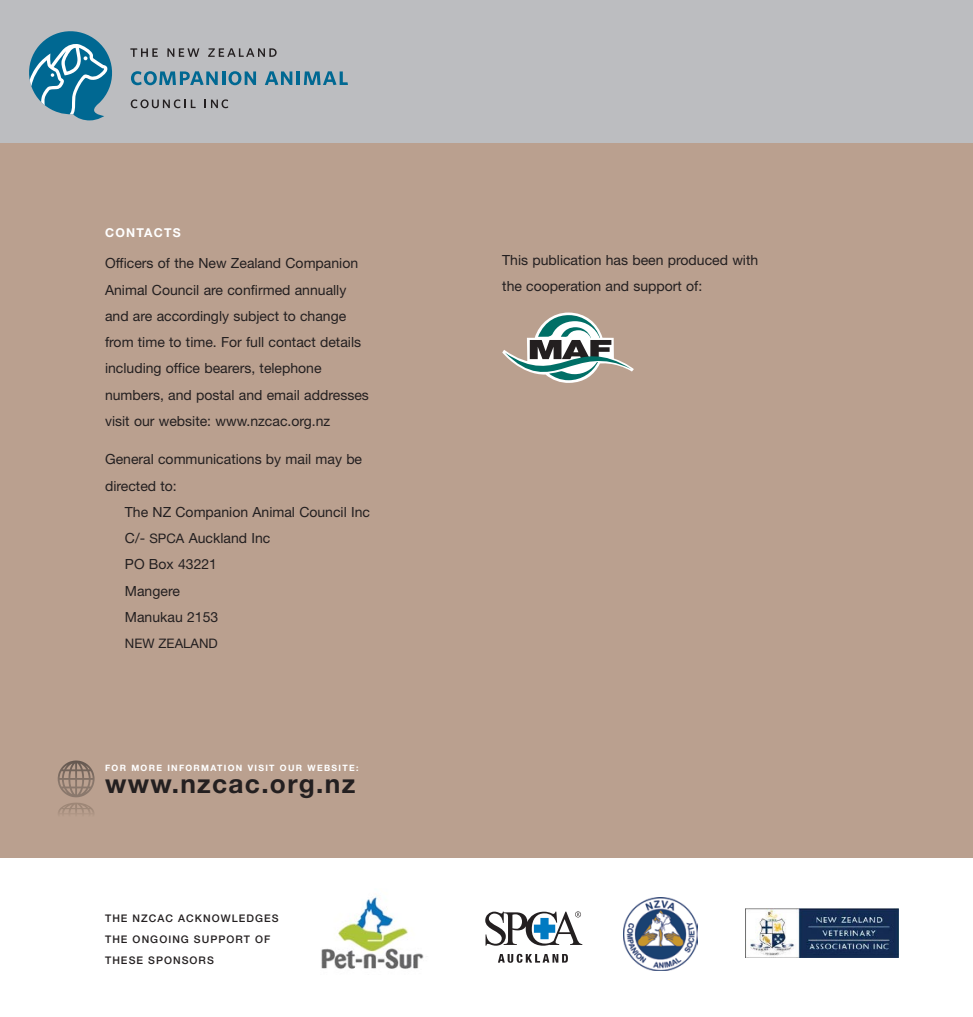
<style>
.page{position:relative;width:973px;height:1017px;background:#fff}
.page>*{position:absolute;margin:0;border:0;box-sizing:border-box;transform-origin:0 0}
.t1{font:700 26.25px "Helvetica Neue";letter-spacing:.05em;color:#231f20}
.t2{font:14px/26.2px "Helvetica Neue";color:#231f20}
.t3{font:13.12px "Helvetica Neue";color:#231f20}
.t4{font:700 12.25px "Helvetica Neue";color:#fff}
.t5{font:500 10.5px/21px "Helvetica Neue";letter-spacing:.1em;color:#231f20}
.t6{font:700 8.75px "Helvetica Neue";letter-spacing:.15em;color:#fff}
.s1{font-size:13.12px}
</style>
<div class="page">
<div style="left:0;top:0;width:972px;height:893px;background:#baa08f"></div>
<div style="left:0;top:858px;width:972px;height:159px;background:#fff"></div>
<svg style="left:485px;top:911px;width:97px;height:35px"></svg>
<svg style="left:498px;top:954px;width:70px;height:9px"></svg>
<img style="left:623px;top:897px;width:74px;height:73px">
<img style="left:745px;top:909px;width:153px;height:49px">
<img style="left:321px;top:896px;width:103px;height:73px">
<svg style="left:58px;top:760px;width:36px;height:37px"></svg>
<svg style="left:58px;top:803px;width:36px;height:11px"></svg>
<svg style="left:502px;top:313px;width:131px;height:70px"></svg>
<div style="left:0;top:0;width:972px;height:143px;background:#bcbdc0"></div>
<svg style="left:130px;top:48px;width:28px;height:9px"></svg>
<svg style="left:167px;top:48px;width:32px;height:9px"></svg>
<svg style="left:208px;top:48px;width:68px;height:9px"></svg>
<svg style="left:131px;top:71px;width:87px;height:14px"></svg>
<hr style="left:222px;top:71px;width:3px;height:14px;background:#006892">
<svg style="left:228px;top:71px;width:28px;height:14px"></svg>
<svg style="left:265px;top:71px;width:27px;height:14px"></svg>
<hr style="left:297px;top:71px;width:3px;height:14px;background:#006892">
<svg style="left:304px;top:71px;width:44px;height:14px"></svg>
<svg style="left:131px;top:99px;width:65px;height:9px"></svg>
<svg style="left:204px;top:99px;width:24px;height:9px"></svg>
<svg style="left:29px;top:31px;width:83px;height:89px"></svg>
<p class="t4" style="left:105px;top:225px;width:42px">CONTACT</p>
<p class="t4" style="left:173px;top:225px;width:9px">S</p>
<p class="t2" style="left:105px;top:250px;width:265px">Officers of the New Zealand Companion Animal Council are confirmed annually and are accordingly subject to change from time to time. For full contact details including office bearers, telephone numbers, and postal and email addresses visit our website: www.nzcac.org.nz</p>
<p class="t2" style="left:105px;top:446px;width:258px">General communications by mail may be directed to:</p>
<p class="t2" style="left:125px;top:499px;width:246px">The NZ Companion Animal Council Inc<br>C/- <span class="s1">SPCA</span> Auckland Inc<br>PO Box 43221<br>Mangere<br>Manukau 2153</p>
<p class="t3" style="left:125px;top:636px;width:94px">NEW ZEALAND</p>
<p class="t6" style="left:105px;top:762px;width:255px">FOR MORE INFORMATION VISIT OUR WEBSITE:</p>
<h1 class="t1" style="left:105px;top:768px;width:252px">WWW.NZCAC.ORG.NZ</h1>
<p class="t5" style="left:105px;top:908px;width:175px">TH E NZCAC ACKNOWLEDGES<br>TH E ONGOI NG SUPPORT OF<br>TH ESE SPONSORS</p>
<p class="t2" style="left:502px;top:246px;width:257px">This publication has been produced with the cooperation and support of:</p>
</div>
